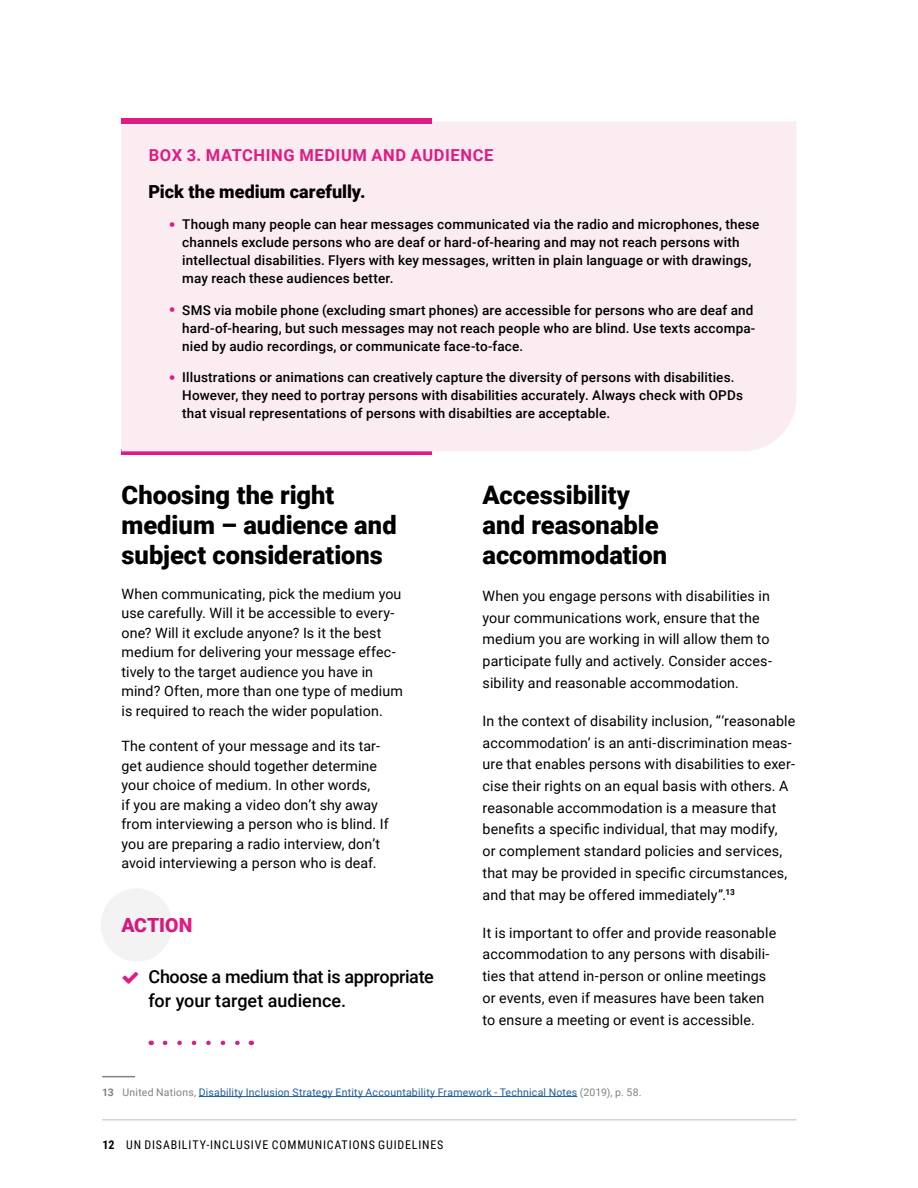
<style>
.page{position:relative;width:918px;height:1188px;background:#fff}
.page>*{position:absolute;margin:0;border:0;box-sizing:border-box;transform-origin:0 0}
.t1{font:900 25.5px/30px "Roboto";color:#000}
.t2{font:900 19.5px "Roboto";color:#e01b83}
.t3{font:500 18px/24px "Roboto";letter-spacing:-.015em;color:#000}
.t4{font:900 18px "Roboto";color:#000}
.t5{font:700 16.5px "Roboto";letter-spacing:.035em;color:#e01b83}
.t6{font:14.25px/21.8px "Roboto";letter-spacing:.01em;color:#000}
.t7{font:500 13.5px/18px "Roboto";letter-spacing:.01em;color:#000}
.t8{font:12px "Roboto Condensed";letter-spacing:.065em;color:#000}
.t9{font:10.5px "Roboto";letter-spacing:.02em;color:#215e9e}
.s1{font-weight:900;font-size:18px;color:#e01b83}
.s2{font-weight:700;color:#808285}
.s3{color:#808285}
.s4{font-weight:700}
</style>
<div class="page">
<hr style="left:102px;top:1119px;width:695px;height:1px;background:#d1d3d4">
<svg style="left:165px;top:1041px;width:75px;height:4px"></svg>
<svg style="left:122px;top:451px;width:310px;height:3px"></svg>
<hr style="left:102px;top:1076px;width:33px;height:1px;background:#808285">
<hr style="left:199px;top:1096px;width:378px;height:1px;background:#215e9e">
<div style="left:121px;top:122px;width:675px;height:329px;background:#fbecf1"></div>
<div style="left:122px;top:119px;width:310px;height:5px;background:#e01b83"></div>
<div style="left:101px;top:888px;width:71px;height:74px;background:#f3f3f3;border-radius:50%"></div>
<p class="t5" style="left:149px;top:143px;width:346px">BOX 3. MATCHING MEDIUM AND AUDIENCE</p>
<p class="t4" style="left:148px;top:179px;width:219px">Pick the medium carefully.</p>
<p class="t7" style="left:182px;top:215px;width:579px;text-indent:-14px"><span class="s1">•</span> Though many people can hear messages communicated via the radio and microphones, these channels exclude persons who are deaf or hard-of-hearing and may not reach persons with intellectual disabilities. Flyers with key messages, written in plain language or with drawings, may reach these audiences better.</p>
<p class="t7" style="left:182px;top:300px;width:575px;text-indent:-14px"><span class="s1">•</span> SMS via mobile phone (excluding smart phones) are accessible for persons who are deaf and hard-of-hearing, but such messages may not reach people who are blind. Use texts accompa&shy;nied by audio recordings, or communicate face-to-face.</p>
<p class="t7" style="left:182px;top:368px;width:562px;text-indent:-14px"><span class="s1">•</span> Illustrations or animations can creatively capture the diversity of persons with disabilities.<br>However, they need to portray persons with disabilities accurately. Always check with OPDs that visual representations of persons with disabilties are acceptable.</p>
<h2 class="t1" style="left:122px;top:479px;width:277px">Choosing the right medium – audience and subject considerations</h2>
<p class="t6" style="left:122px;top:583px;width:283px;line-height:19.5px">When communicating, pick the medium you use carefully. Will it be accessible to every&shy;one? Will it exclude anyone? Is it the best medium for delivering your message effec&shy;tively to the target audience you have in mind? Often, more than one type of medium is required to reach the wider population.</p>
<p class="t6" style="left:122px;top:736px;width:269px;line-height:19.5px">The content of your message and its tar&shy;get audience should together determine your choice of medium. In other words,<br>if you are making a video don’t shy away from interviewing a person who is blind. If you are preparing a radio interview, don’t avoid interviewing a person who is deaf.</p>
<p class="t2" style="left:122px;top:911px;width:72px">ACTION</p>
<p class="t3" style="left:148px;top:964px;width:287px">Choose a medium that is appropriate for your target audience.</p>
<h2 class="t1" style="left:483px;top:479px;width:186px">Accessibility and reasonable accommodation</h2>
<p class="t6" style="left:483px;top:584px;width:291px">When you engage persons with disabilities in your communications work, ensure that the medium you are working in will allow them to participate fully and actively. Consider acces&shy;sibility and reasonable accommodation.</p>
<p class="t6" style="left:483px;top:709px;width:314px">In the context of disability inclusion, “‘reasonable accommodation’ is an anti-discrimination meas&shy;ure that enables persons with disabilities to exer&shy;cise their rights on an equal basis with others. A reasonable accommodation is a measure that benefits a specific individual, that may modify,<br>or complement standard policies and services, that may be provided in specific circumstances, and that may be offered immediately”.<sup>13</sup></p>
<p class="t6" style="left:483px;top:921px;width:295px">It is important to offer and provide reasonable accommodation to any persons with disabili&shy;ties that attend in-person or online meetings or events, even if measures have been taken to ensure a meeting or event is accessible.</p>
<p class="t9" style="left:102px;top:1085px;width:541px"><span class="s2">13</span> <span class="s3">United Nations,</span> Disability Inclusion Strategy Entity Accountability Framework - Technical Notes <span class="s3">(2019), p. 58.</span></p>
<p class="t8" style="left:102px;top:1136px;width:343px"><span class="s4">12</span> UN DISABILITY-INCLUSIVE COMMUNICATIONS GUIDELINES</p>
</div>
